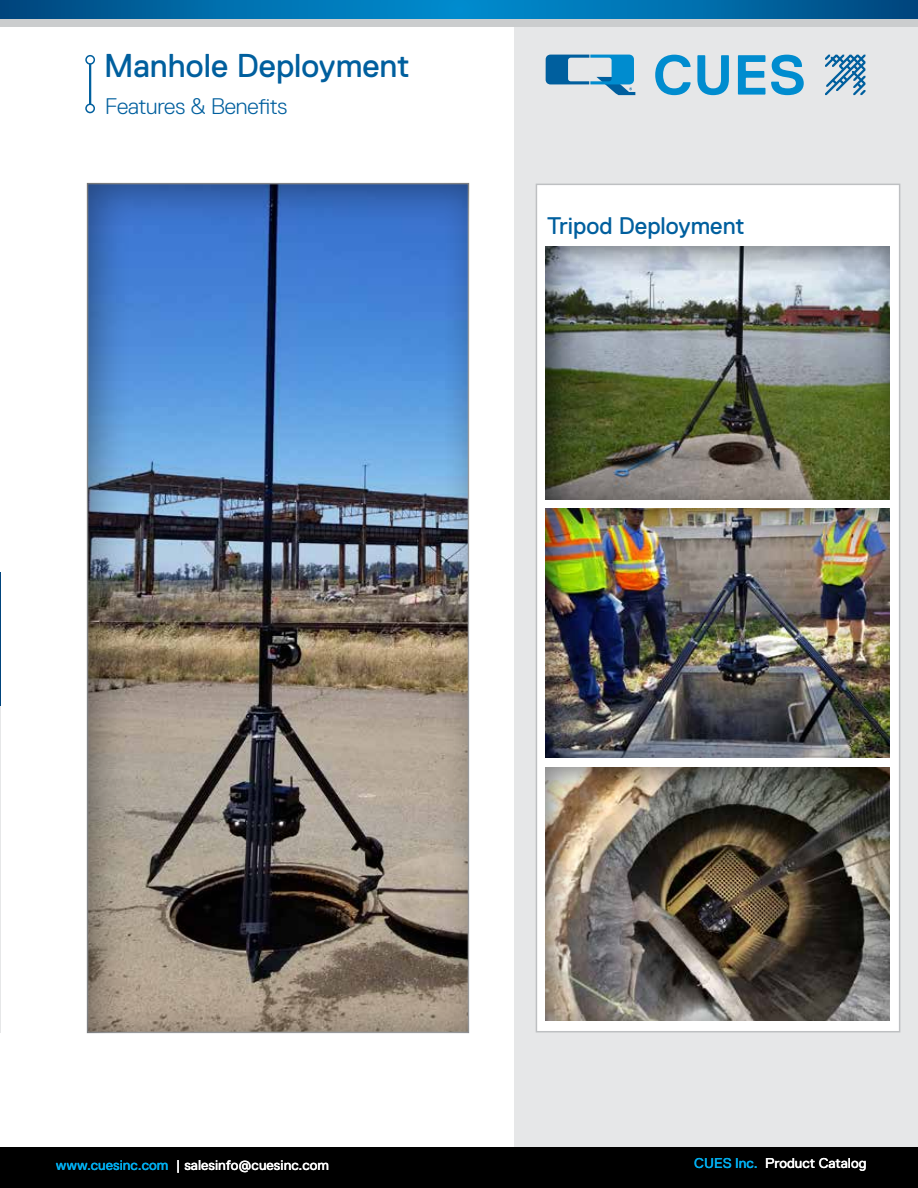
<style>
.page{position:relative;width:918px;height:1188px;background:#fff}
.page>*{position:absolute;margin:0;border:0;box-sizing:border-box;transform-origin:0 0}
.t1{font:700 56.25px "Replica Std";color:#008ccf}
.t2{font:33px "Replica Std";color:#005f9e}
.t3{font:24px "Replica Std";color:#005f9e}
.t4{font:300 22.5px "Replica Std";letter-spacing:-.01em;color:#005f9e}
.t5{font:14.25px "Replica Std";color:#fff}
.s1{color:#00aeef}
.s2{color:#000}
</style>
<div class="page">
<div style="left:515px;top:27px;width:403px;height:1120px;background:#e6e7e8"></div>
<div style="left:0;top:1147px;width:918px;height:41px;background:#000"></div>
<svg style="left:825px;top:55px;width:40px;height:41px"></svg>
<svg style="left:546px;top:55px;width:89px;height:40px"></svg>
<hr style="left:0;top:572px;width:1px;height:301px;background:#00447c">
<svg style="left:1px;top:0;width:917px;height:19px"></svg>
<div style="left:0;top:19px;width:918px;height:8px;background:#cbcdce"></div>
<hr style="left:89px;top:57px;width:2px;height:55px;background:#005f9e">
<div style="left:86px;top:56px;width:8px;height:8px;background:#fff;border-radius:50%"></div>
<div style="left:85px;top:55px;width:10px;height:10px;border:2px solid #005f9e;border-radius:50%"></div>
<div style="left:86px;top:104px;width:8px;height:9px;background:#fff;border-radius:50%"></div>
<div style="left:85px;top:104px;width:10px;height:9px;border:2px solid #005f9e;border-radius:50%"></div>
<svg style="left:0;top:0;width:1px;height:19px"></svg>
<hr style="left:0;top:706px;width:1px;height:326px;background:#e6e7e8">
<div style="left:536px;top:184px;width:364px;height:848px;background:#fff;border:2px solid #bec0c2"></div>
<div style="left:545px;top:246px;width:345px;height:254px;background:#000;opacity:.46"></div>
<div style="left:544px;top:506px;width:347px;height:252px;background:#000;opacity:.46"></div>
<div style="left:544px;top:767px;width:347px;height:255px;background:#000;opacity:.46"></div>
<div style="left:86px;top:182px;width:385px;height:852px;background:#000;opacity:.39"></div>
<h2 class="t2" style="left:104px;top:47px;width:307px">Manhole Deployment</h2>
<h3 class="t4" style="left:105px;top:93px;width:184px">Features &amp; Benefits</h3>
<h1 class="t1" style="left:653px;top:44px;width:155px">CUES</h1>
<h3 class="t3" style="left:547px;top:213px;width:199px">Tripod Deployment</h3>
<p class="t5" style="left:56px;top:1158px;width:275px"><span class="s1">www.cuesinc.com</span><span class="s2">,</span> | salesinfo@cuesinc.com</p>
<p class="t5" style="left:694px;top:1156px;width:174px"><span class="s1">CUES Inc.</span><span class="s2">,</span> Product Catalog</p>
</div>
